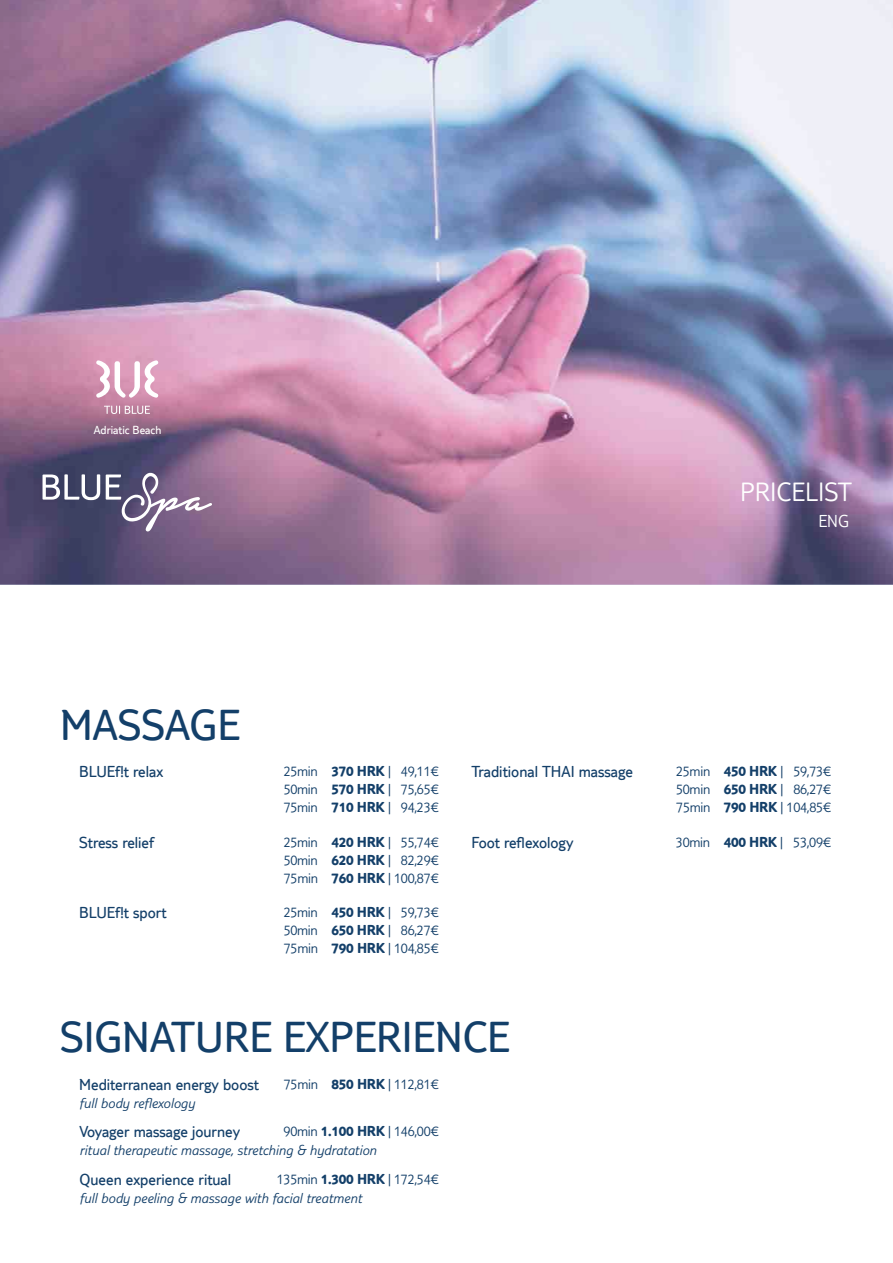
<style>
.page{position:relative;width:893px;height:1263px;background:#fff}
.page>*{position:absolute;margin:0;border:0;box-sizing:border-box;transform-origin:0 0}
.t1{font:45px "TUI Type";color:#133f69}
.t2{font:300 27.45px "TUI Type";color:#fff}
.t3{font:300 18px "TUI Type";color:#fff}
.t4{font:16.5px "TUI Type";color:#133f69}
.t5{font:300 15px/18px "TUI Type";letter-spacing:-.02em;color:#133f69;text-align:justify}
.t6{font:italic 300 15px "TUI Type";color:#133f69}
.t7{font:12.15px "TUI Type";color:#fff}
.s1{font-weight:700}
</style>
<div class="page">
<img style="left:0;top:0;width:893px;height:585px">
<svg style="left:43px;top:474px;width:57px;height:26px"></svg>
<svg style="left:106px;top:473px;width:106px;height:58px;background:#857493"></svg>
<svg style="left:96px;top:360px;width:63px;height:38px"></svg>
<svg style="left:104px;top:406px;width:46px;height:8px"></svg>
<p class="t7" style="left:94px;top:423px;width:69px">Adriatic Beach</p>
<h2 class="t2" style="left:740px;top:476px;width:113px">PRICELIST</h2>
<p class="t3" style="left:818px;top:510px;width:32px">ENG</p>
<h1 class="t1" style="left:60px;top:699px;width:181px">MASSAGE</h1>
<p class="t4" style="left:79px;top:762px;width:86px">BLUEf!t relax</p>
<p class="t4" style="left:79px;top:833px;width:77px">Stress relief</p>
<p class="t4" style="left:79px;top:903px;width:89px">BLUEf!t sport</p>
<p class="t5" style="left:284px;top:762px;width:157px">25min <span class="s1">370 HRK</span> | 49,11€ 50min <span class="s1">570 HRK</span> | 75,65€ 75min <span class="s1">710 HRK</span> | 94,23€</p>
<p class="t5" style="left:284px;top:832px;width:157px">25min <span class="s1">420 HRK</span> | 55,74€ 50min <span class="s1">620 HRK</span> | 82,29€ 75min <span class="s1">760 HRK</span> | 100,87€</p>
<p class="t5" style="left:284px;top:903px;width:157px">25min <span class="s1">450 HRK</span> | 59,73€ 50min <span class="s1">650 HRK</span> | 86,27€ 75min <span class="s1">790 HRK</span> | 104,85€</p>
<p class="t4" style="left:472px;top:762px;width:163px">Traditional THAI massage</p>
<p class="t4" style="left:472px;top:833px;width:103px">Foot reflexology</p>
<h1 class="t1" style="left:60px;top:1012px;width:451px">SIGNATURE EXPERIENCE</h1>
<p class="t4" style="left:79px;top:1075px;width:181px">Mediterranean energy boost</p>
<p class="t6" style="left:79px;top:1094px;width:117px">full body reflexology</p>
<p class="t5" style="left:284px;top:1075px;width:156px">75min <span class="s1">850 HRK</span> | 112,81€</p>
<p class="t4" style="left:79px;top:1122px;width:162px">Voyager massage journey</p>
<p class="t6" style="left:79px;top:1141px;width:299px">ritual therapeutic massage, stretching &amp; hydratation</p>
<p class="t5" style="left:284px;top:1122px;width:157px">90min <span class="s1">1.100 HRK</span> | 146,00€</p>
<p class="t4" style="left:79px;top:1170px;width:153px">Queen experience ritual</p>
<p class="t6" style="left:79px;top:1190px;width:284px">full body peeling &amp; massage with facial treatment</p>
<p class="t5" style="left:277px;top:1170px;width:163px">135min <span class="s1">1.300 HRK</span> | 172,54€</p>
<p class="t5" style="left:676px;top:762px;width:157px">25min <span class="s1">450 HRK</span> | 59,73€ 50min <span class="s1">650 HRK</span> | 86,27€ 75min <span class="s1">790 HRK</span> | 104,85€</p>
<p class="t5" style="left:676px;top:832px;width:157px">30min <span class="s1">400 HRK</span> | 53,09€</p>
</div>
